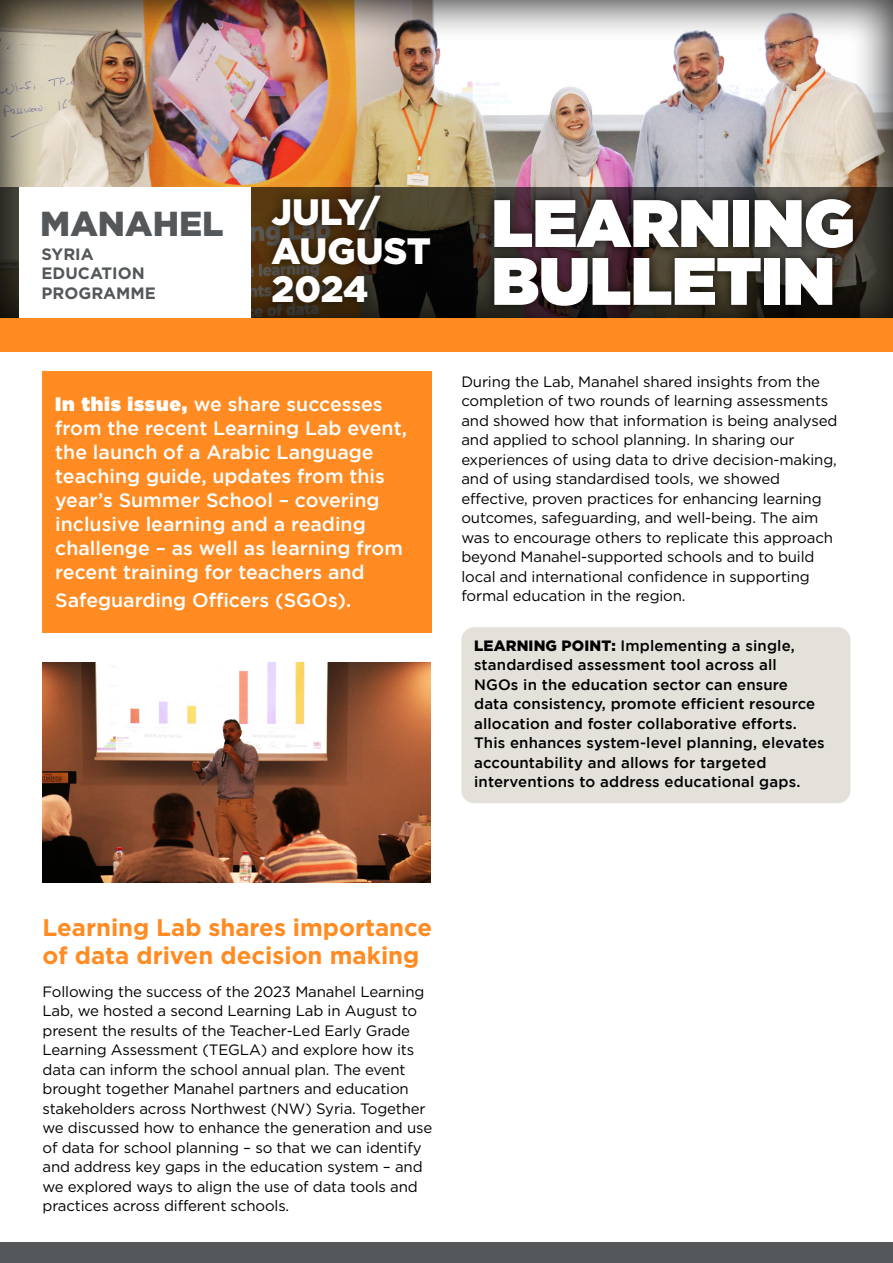
<style>
.page{position:relative;width:893px;height:1263px;background:#fff}
.page>*{position:absolute;margin:0;border:0;box-sizing:border-box;transform-origin:0 0}
.t1{font:900 66.9px/57.9px "Gotham HTF";color:#fff}
.t2{font:900 36.75px/38.7px "Gotham";color:#fff}
.t3{font:900 34.65px "Gotham";color:#54585a}
.t4{font:700 24px/28.5px "Gotham HTF";color:#ff8b22}
.t5{font:500 19.5px/24px "Gotham";color:#fff}
.t6{font:700 16.5px/19px "Gotham HTF";color:#54585a}
.t7{font:15px/19.5px "Gotham HTF";letter-spacing:-.01em;color:#000}
.t8{font:500 15px/19.5px "Gotham";letter-spacing:.01em;color:#000}
.s1{font-family:"Gotham HTF";font-weight:900}
</style>
<div class="page">
<div style="left:0;top:0;width:893px;height:321px;background:#000;opacity:.75"></div>
<div style="left:0;top:1242px;width:893px;height:21px;background:#54585a"></div>
<svg style="left:0;top:187px;width:893px;height:132px;background:#362b1e"></svg>
<div style="left:484px;top:189px;width:380px;height:127px;background:#000;opacity:.75"></div>
<div style="left:260px;top:183px;width:183px;height:132px;background:#000;opacity:.75"></div>
<div style="left:43px;top:371px;width:389px;height:43px;background:#ff8b22"></div>
<div style="left:43px;top:392px;width:389px;height:240px;background:#ff8b22"></div>
<img style="left:43px;top:663px;width:388px;height:220px">
<div style="left:461px;top:627px;width:389px;height:176px;background:#e4e1db;border-radius:13px"></div>
<div style="left:19px;top:187px;width:231px;height:135px;background:#fff"></div>
<div style="left:0;top:319px;width:893px;height:33px;background:#ff8b22"></div>
<h3 class="t3" style="left:40px;top:204px;width:185px">MANAHEL</h3>
<p class="t6" style="left:42px;top:244px;width:116px">SYRIA<br>EDUCATION<br>PROGRAMME</p>
<h2 class="t2" style="left:271px;top:192px;width:161px">JULY/<br>AUGUST<br>2024</h2>
<p class="t5" style="left:55px;top:391px;width:353px"><span class="s1">In this issue,</span> we share successes from the recent Learning Lab event, the launch of a Arabic Language teaching guide, updates from this year’s Summer School – covering inclusive learning and a reading challenge – as well as learning from recent training for teachers and</p>
<h3 class="t5" style="left:55px;top:588px;width:298px">Safeguarding Officers (SGOs).</h3>
<h1 class="t1" style="left:492px;top:193px;width:364px">LEARNING<br>BULLETIN</h1>
<p class="t7" style="left:461px;top:371px;width:377px">During the Lab, Manahel shared insights from the completion of two rounds of learning assessments and showed how that information is being analysed and applied to school planning. In sharing our experiences of using data to drive decision-making, and of using standardised tools, we showed effective, proven practices for enhancing learning outcomes, safeguarding, and well-being. The aim was to encourage others to replicate this approach beyond Manahel-supported schools and to build local and international confidence in supporting formal education in the region.</p>
<p class="t8" style="left:474px;top:635px;width:352px"><span class="s1">LEARNING POINT:</span> Implementing a single, standardised assessment tool across all NGOs in the education sector can ensure data consistency, promote efficient resource allocation and foster collaborative efforts.<br>This enhances system-level planning, elevates accountability and allows for targeted interventions to address educational gaps.</p>
<h3 class="t4" style="left:43px;top:912px;width:391px">Learning Lab shares importance of data driven decision making</h3>
<p class="t7" style="left:43px;top:981px;width:391px">Following the success of the 2023 Manahel Learning Lab, we hosted a second Learning Lab in August to present the results of the Teacher-Led Early Grade Learning Assessment (TEGLA) and explore how its data can inform the school annual plan. The event brought together Manahel partners and education stakeholders across Northwest (NW) Syria. Together we discussed how to enhance the generation and use of data for school planning – so that we can identify and address key gaps in the education system – and we explored ways to align the use of data tools and practices across different schools.</p>
</div>
